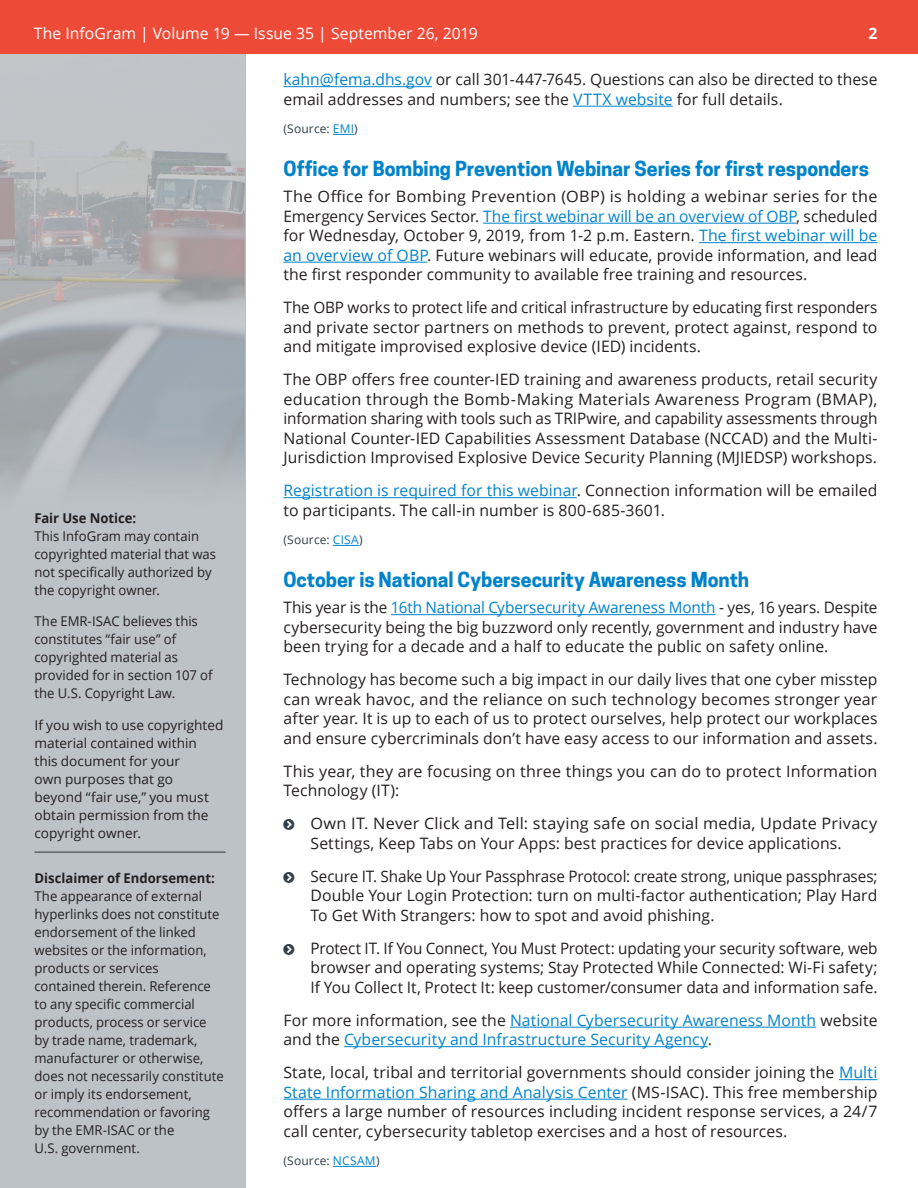
<style>
.page{position:relative;width:918px;height:1188px;background:#fff}
.page>*{position:absolute;margin:0;border:0;box-sizing:border-box;transform-origin:0 0}
.Subhead{font:700 19.5px "Cooper Hewitt";letter-spacing:-.005em;color:#0083ca}
.t1{font:15.75px/19.5px "Open Sans";letter-spacing:.005em;color:#231f20;text-align:justify}
.t2{font:15.75px/19.5px "Open Sans";letter-spacing:.005em;color:#0083ca}
.t3{font:15.75px "Open Sans";letter-spacing:.005em;color:#fff}
.t4{font:700 15.75px "Open Sans";color:#fff}
.t5{font:13.5px/18px "Open Sans";color:#231f20}
.t6{font:700 13.5px "Open Sans";color:#231f20}
.t7{font:12px "Open Sans";letter-spacing:.015em;color:#313e48}
.s1{font-weight:700}
.s2{color:#0083ca}
.s3{color:#231f20}
</style>
<div class="page">
<img style="left:0;top:54px;width:245px;height:1134px">
<hr style="left:34px;top:851px;width:192px;height:2px;background:#5a6670">
<div style="left:0;top:0;width:918px;height:54px;background:#ed4b38"></div>
<hr style="left:284px;top:86px;width:148px;height:1px;background:#0083ca">
<hr style="left:573px;top:106px;width:100px;height:1px;background:#0083ca">
<svg style="left:333px;top:134px;width:21px;height:1px"></svg>
<hr style="left:483px;top:223px;width:313px;height:1px;background:#0083ca">
<hr style="left:699px;top:242px;width:179px;height:1px;background:#0083ca">
<hr style="left:284px;top:262px;width:143px;height:1px;background:#0083ca">
<hr style="left:284px;top:497px;width:293px;height:1px;background:#0083ca">
<svg style="left:333px;top:545px;width:26px;height:1px"></svg>
<hr style="left:391px;top:614px;width:324px;height:1px;background:#0083ca">
<hr style="left:510px;top:1027px;width:306px;height:1px;background:#0083ca">
<hr style="left:344px;top:1046px;width:364px;height:1px;background:#0083ca">
<hr style="left:839px;top:1079px;width:39px;height:1px;background:#0083ca">
<hr style="left:284px;top:1099px;width:344px;height:1px;background:#0083ca">
<hr style="left:333px;top:1166px;width:43px;height:1px;background:#0083ca">
<p class="t3" style="left:34px;top:23px;width:445px">The InfoGram | Volume 19 — Issue 35 | September 26, 2019</p>
<p class="t4" style="left:869px;top:22px;width:10px">2</p>
<p class="t6" style="left:34px;top:508px;width:103px">Fair Use Notice:</p>
<p class="t5" style="left:34px;top:527px;width:183px">This InfoGram may contain copyrighted material that was not specifically authorized by the copyright owner.</p>
<p class="t5" style="left:34px;top:612px;width:180px">The EMR-ISAC believes this constitutes “fair use” of copyrighted material as provided for in section 107 of the U.S. Copyright Law.</p>
<p class="t5" style="left:34px;top:716px;width:191px">If you wish to use copyrighted material contained within<br>this document for your<br>own purposes that go beyond “fair use,” you must obtain permission from the copyright owner.</p>
<p class="t5" style="left:34px;top:869px;width:191px"><span class="s1">Disclaimer of Endorsement:<br></span>The appearance of external hyperlinks does not constitute endorsement of the linked websites or the information, products or services<br>contained therein. Reference to any specific commercial products, process or service by trade name, trademark, manufacturer or otherwise, does not necessarily constitute or imply its endorsement, recommendation or favoring by the EMR-ISAC or the<br>U.S. government.</p>
<p class="t1" style="left:284px;top:70px;width:596px"><span class="s2">kahn@fema.dhs.gov</span> or call 301-447-7645. Questions can also be directed to these email addresses and numbers; see the <span class="s2">VTTX website</span> for full details.</p>
<p class="t7" style="left:284px;top:121px;width:76px">(Source: <span class="s2">EMI</span>)</p>
<h1 class="Subhead" style="left:284px;top:157px;width:587px">Office for Bombing Prevention Webinar Series for first responders</h1>
<p class="t1" style="left:284px;top:187px;width:596px">The Office for Bombing Prevention (OBP) is holding a webinar series for the Emergency Services Sector. <span class="s2">The first webinar will be an overview of OBP</span>, scheduled for Wednesday, October 9, 2019, from 1-2 p.m. Eastern. <span class="s2">The first webinar will be an overview of OBP</span>. Future webinars will educate, provide information, and lead the first responder community to available free training and resources.</p>
<p class="t1" style="left:284px;top:298px;width:596px">The OBP works to protect life and critical infrastructure by educating first responders and private sector partners on methods to prevent, protect against, respond to and mitigate improvised explosive device (IED) incidents.</p>
<p class="t1" style="left:284px;top:370px;width:596px">The OBP offers free counter-IED training and awareness products, retail security education through the Bomb-Making Materials Awareness Program (BMAP), information sharing with tools such as TRIPwire, and capability assessments through National Counter-IED Capabilities Assessment Database (NCCAD) and the Multi-Jurisdiction Improvised Explosive Device Security Planning (MJIEDSP) workshops.</p>
<p class="t1" style="left:284px;top:481px;width:596px"><span class="s2">Registration is required for this webinar</span>. Connection information will be emailed to participants. The call-in number is 800-685-3601.</p>
<p class="t7" style="left:284px;top:532px;width:81px">(Source: <span class="s2">CISA</span>)</p>
<h1 class="Subhead" style="left:284px;top:568px;width:467px">October is National Cybersecurity Awareness Month</h1>
<p class="t1" style="left:284px;top:598px;width:596px">This year is the <span class="s2">16th National Cybersecurity Awareness Month</span> - yes, 16 years. Despite cybersecurity being the big buzzword only recently, government and industry have been trying for a decade and a half to educate the public on safety online.</p>
<p class="t1" style="left:284px;top:670px;width:596px">Technology has become such a big impact in our daily lives that one cyber misstep can wreak havoc, and the reliance on such technology becomes stronger year after year. It is up to each of us to protect ourselves, help protect our workplaces and ensure cybercriminals don’t have easy access to our information and assets.</p>
<p class="t1" style="left:284px;top:761px;width:595px">This year, they are focusing on three things you can do to protect Information<br>Technology (IT):</p>
<p class="t1" style="left:310px;top:814px;width:568px">Own IT. Never Click and Tell: staying safe on social media, Update Privacy<br>Settings, Keep Tabs on Your Apps: best practices for device applications.</p>
<p class="t1" style="left:310px;top:866px;width:569px">Secure IT. Shake Up Your Passphrase Protocol: create strong, unique passphrases; Double Your Login Protection: turn on multi-factor authentication; Play Hard To Get With Strangers: how to spot and avoid phishing.</p>
<p class="t1" style="left:310px;top:938px;width:569px">Protect IT. If You Connect, You Must Protect: updating your security software, web browser and operating systems; Stay Protected While Connected: Wi-Fi safety; If You Collect It, Protect It: keep customer/consumer data and information safe.</p>
<p class="t2" style="left:284px;top:1010px;width:596px"><span class="s3">For more information, see the</span> National Cybersecurity Awareness Month <span class="s3">website and the</span> Cybersecurity and Infrastructure Security Agency<span class="s3">.</span></p>
<p class="t1" style="left:284px;top:1063px;width:596px">State, local, tribal and territorial governments should consider joining the <span class="s2">Multi State Information Sharing and Analysis Center</span> (MS-ISAC). This free membership offers a large number of resources including incident response services, a 24/7 call center, cybersecurity tabletop exercises and a host of resources.</p>
<p class="t7" style="left:284px;top:1153px;width:98px">(Source: <span class="s2">NCSAM</span>)</p>
</div>
